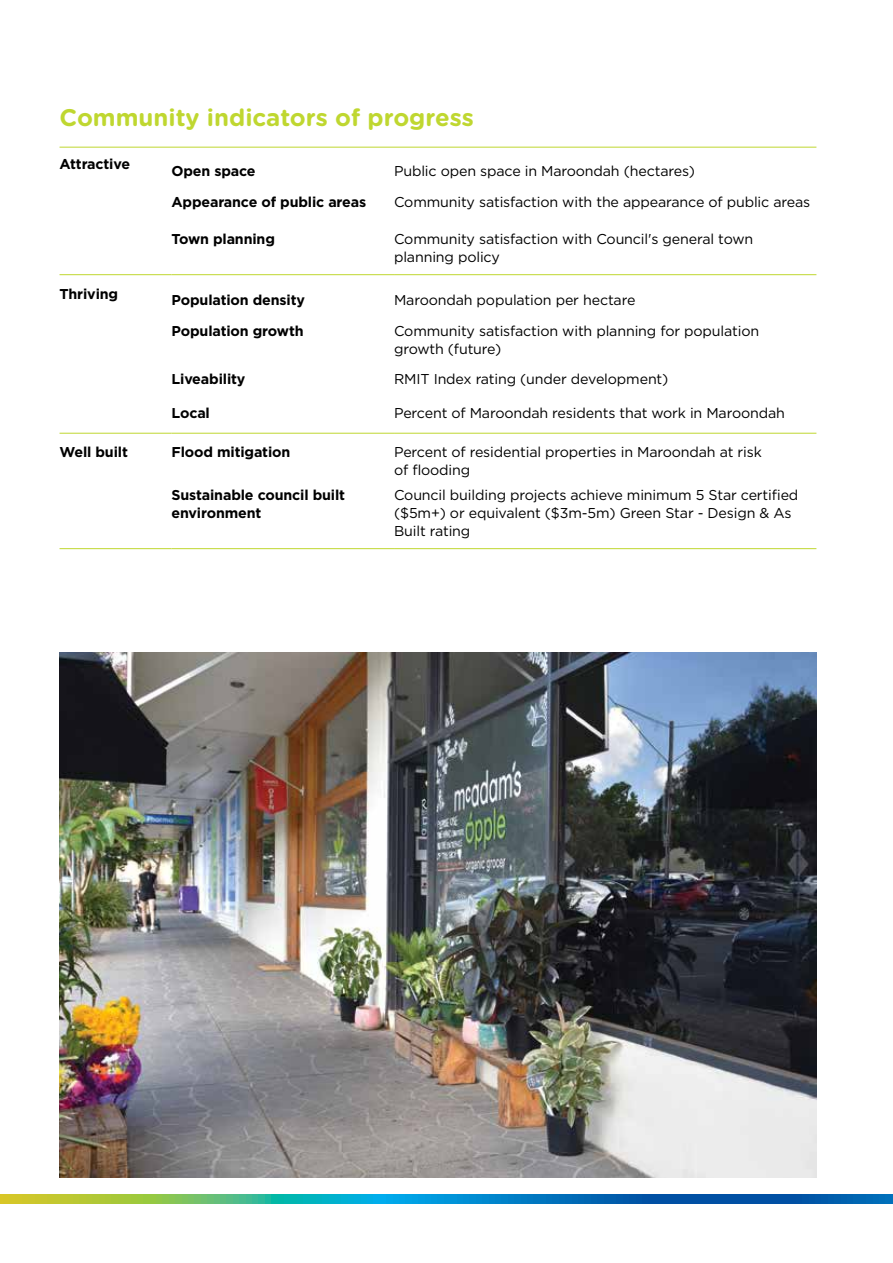
<style>
.page{position:relative;width:893px;height:1263px;background:#fff}
.page>*{position:absolute;margin:0;border:0;box-sizing:border-box;transform-origin:0 0}
.t1{font:700 24px "Gotham Rounded";color:#bfd730}
.t2{font:14.25px/18px "Gotham";letter-spacing:-.01em;color:#000}
.t3{font:700 14.25px/18px "Gotham";letter-spacing:-.01em;color:#000}
</style>
<div class="page">
<svg style="left:0;top:1195px;width:719px;height:8px;background:#379c96"></svg>
<svg style="left:719px;top:1195px;width:174px;height:8px"></svg>
<hr style="left:60px;top:147px;width:756px;height:1px;background:#bfd730">
<hr style="left:60px;top:274px;width:111px;height:1px;background:#bfd730">
<hr style="left:171px;top:274px;width:223px;height:1px;background:#bfd730">
<hr style="left:394px;top:274px;width:422px;height:1px;background:#bfd730">
<hr style="left:60px;top:433px;width:111px;height:1px;background:#bfd730">
<hr style="left:171px;top:433px;width:223px;height:1px;background:#bfd730">
<hr style="left:394px;top:433px;width:422px;height:1px;background:#bfd730">
<hr style="left:60px;top:548px;width:111px;height:1px;background:#bfd730">
<hr style="left:171px;top:548px;width:223px;height:1px;background:#bfd730">
<hr style="left:394px;top:548px;width:422px;height:1px;background:#bfd730">
<img style="left:60px;top:653px;width:756px;height:525px">
<h1 class="t1" style="left:60px;top:99px;width:416px">Community indicators of progress</h1>
<p class="t3" style="left:60px;top:155px;width:72px">Attractive</p>
<p class="t3" style="left:171px;top:162px;width:86px">Open space</p>
<p class="t2" style="left:394px;top:161px;width:302px">Public open space in Maroondah (hectares)</p>
<p class="t3" style="left:171px;top:193px;width:196px">Appearance of public areas</p>
<p class="t2" style="left:394px;top:193px;width:418px">Community satisfaction with the appearance of public areas</p>
<p class="t3" style="left:171px;top:230px;width:105px">Town planning</p>
<p class="t2" style="left:394px;top:230px;width:361px">Community satisfaction with Council's general town planning policy</p>
<p class="t3" style="left:60px;top:285px;width:60px">Thriving</p>
<p class="t3" style="left:171px;top:291px;width:135px">Population density</p>
<p class="t2" style="left:394px;top:291px;width:243px">Maroondah population per hectare</p>
<p class="t3" style="left:171px;top:322px;width:134px">Population growth</p>
<p class="t2" style="left:394px;top:321px;width:367px">Community satisfaction with planning for population growth (future)</p>
<p class="t3" style="left:171px;top:370px;width:75px">Liveability</p>
<p class="t2" style="left:394px;top:370px;width:276px">RMIT Index rating (under development)</p>
<p class="t3" style="left:171px;top:403px;width:40px">Local</p>
<p class="t2" style="left:394px;top:403px;width:392px">Percent of Maroondah residents that work in Maroondah</p>
<p class="t3" style="left:60px;top:443px;width:70px">Well built</p>
<p class="t3" style="left:171px;top:443px;width:120px">Flood mitigation</p>
<p class="t2" style="left:394px;top:443px;width:369px">Percent of residential properties in Maroondah at risk of flooding</p>
<p class="t3" style="left:171px;top:486px;width:175px">Sustainable council built environment</p>
<p class="t2" style="left:394px;top:485px;width:406px">Council building projects achieve minimum 5 Star certified ($5m+) or equivalent ($3m-5m) Green Star - Design &amp; As<br>Built rating</p>
</div>
